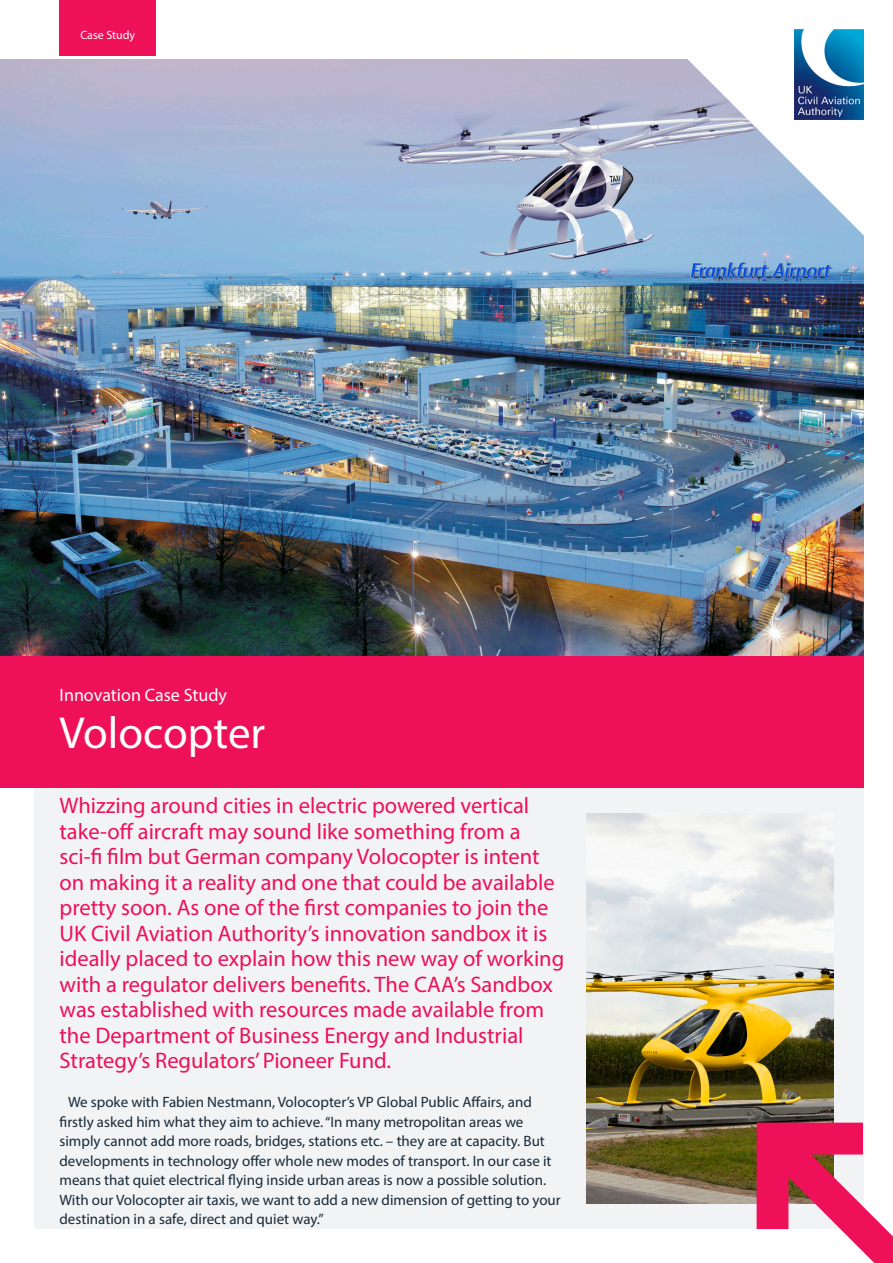
<style>
.page{position:relative;width:893px;height:1263px;background:#fff}
.page>*{position:absolute;margin:0;border:0;box-sizing:border-box;transform-origin:0 0}
.t1{font:45px "Myriad Pro";color:#fff}
.t2{font:22.5px/25.5px "Myriad Pro";color:#ee1059}
.t3{font:18px "Myriad Pro";color:#fff}
.t4{font:15px/19.5px "Myriad Pro";color:#172938}
.t5{font:12px "Myriad Pro";color:#fff}
</style>
<div class="page">
<div style="left:34px;top:60px;width:829px;height:1169px;background:#f2f3f4"></div>
<div style="left:0;top:655px;width:863px;height:132px;background:#ee1059"></div>
<img style="left:587px;top:814px;width:246px;height:389px">
<img style="left:0;top:60px;width:863px;height:595px">
<svg style="left:757px;top:1123px;width:136px;height:140px"></svg>
<svg style="left:628px;top:29px;width:236px;height:236px"></svg>
<img style="left:795px;top:30px;width:68px;height:89px">
<div style="left:60px;top:0;width:96px;height:55px;background:#ee1059"></div>
<p class="t5" style="left:80px;top:27px;width:56px">Case Study</p>
<p class="t3" style="left:60px;top:683px;width:169px">Innovation Case Study</p>
<p class="t1" style="left:60px;top:705px;width:207px">Volocopter</p>
<p class="t2" style="left:60px;top:793px;width:506px">Whizzing around cities in electric powered vertical take-off aircraft may sound like something from a sci-fi film but German company Volocopter is intent on making it a reality and one that could be available pretty soon. As one of the first companies to join the UK Civil Aviation Authority’s innovation sandbox it is ideally placed to explain how this new way of working with a regulator delivers benefits. The CAA’s Sandbox was established with resources made available from the Department of Business Energy and Industrial Strategy’s Regulators’ Pioneer Fund.</p>
<p class="t4" style="left:60px;top:1092px;width:503px;text-indent:9px">We spoke with Fabien Nestmann, Volocopter’s VP Global Public Affairs, and firstly asked him what they aim to achieve. “In many metropolitan areas we simply cannot add more roads, bridges, stations etc. – they are at capacity. But developments in technology offer whole new modes of transport. In our case it means that quiet electrical flying inside urban areas is now a possible solution.<br>With our Volocopter air taxis, we want to add a new dimension of getting to your destination in a safe, direct and quiet way.”</p>
</div>
